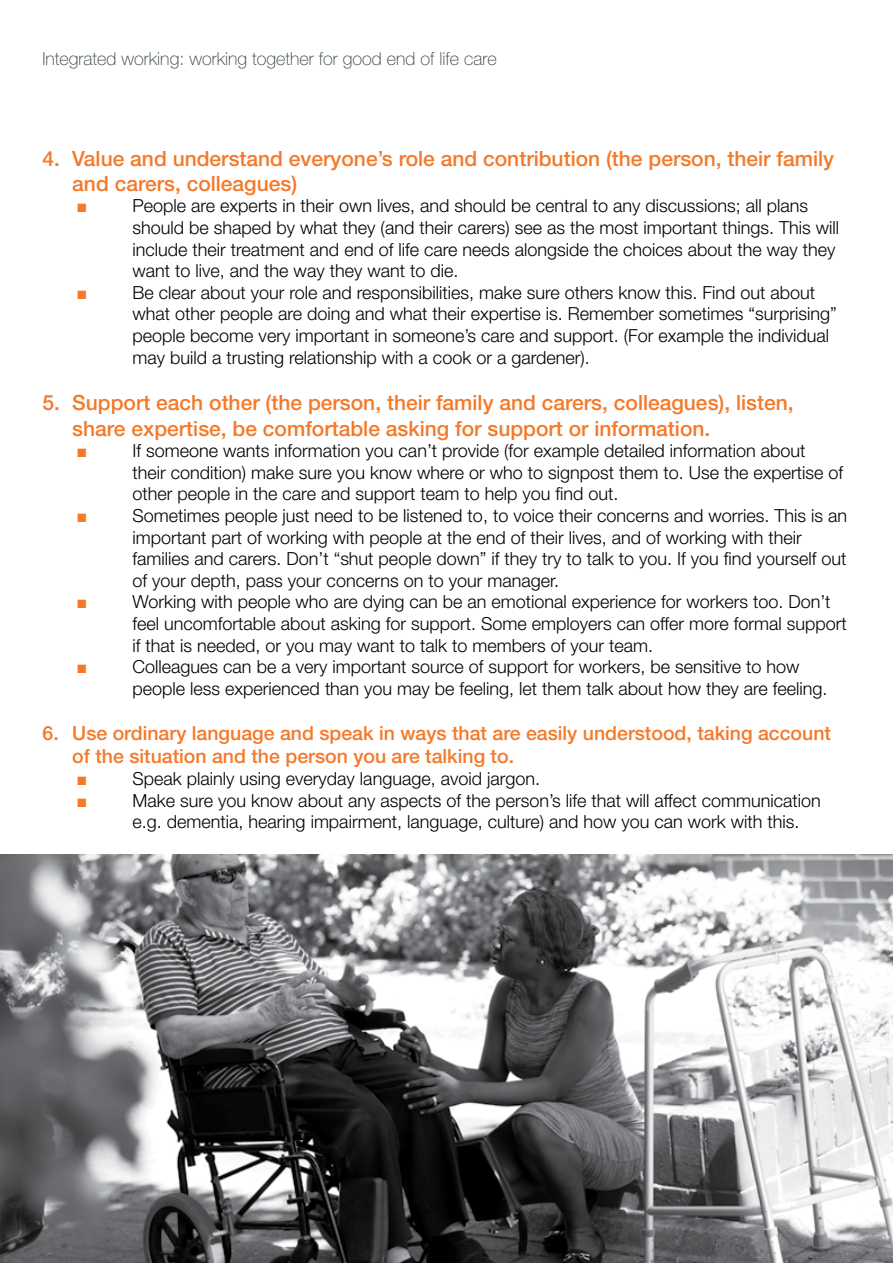
<style>
.page{position:relative;width:893px;height:1263px;background:#fff}
.page>*{position:absolute;margin:0;border:0;box-sizing:border-box;transform-origin:0 0}
.t1{font:500 21px/25.2px "Helvetica Neue LT Std";color:#f47929}
.t2{font:500 19.5px/23.4px "Helvetica Neue LT Std";color:#f47929}
.t3{font:300 18px/21.6px "Helvetica Neue LT Std";color:#000}
.t4{font:100 18px "Helvetica Neue LT Std";color:#2c3a3f}
.t5{font:18px "Arial";color:#f47929}
</style>
<div class="page">
<img style="left:0;top:855px;width:893px;height:408px">
<p class="t4" style="left:43px;top:49px;width:456px">Integrated working: working together for good end of life care</p>
<p class="t1" style="left:72px;top:145px;width:763px;text-indent:-30px">4. Value and understand everyone’s role and contribution (the person, their family and carers, colleagues)</p>
<p class="t5" style="left:77px;top:194px;width:12px">■</p>
<p class="t3" style="left:133px;top:195px;width:708px">People are experts in their own lives, and should be central to any discussions; all plans should be shaped by what they (and their carers) see as the most important things. This will include their treatment and end of life care needs alongside the choices about the way they want to live, and the way they want to die.</p>
<p class="t5" style="left:77px;top:281px;width:12px">■</p>
<p class="t3" style="left:133px;top:281px;width:706px">Be clear about your role and responsibilities, make sure others know this. Find out about what other people are doing and what their expertise is. Remember sometimes “surprising” people become very important in someone’s care and support. (For example the individual may build a trusting relationship with a cook or a gardener).</p>
<p class="t1" style="left:72px;top:390px;width:723px;text-indent:-30px">5. Support each other (the person, their family and carers, colleagues), listen, share expertise, be comfortable asking for support or information.</p>
<p class="t5" style="left:77px;top:439px;width:12px">■</p>
<p class="t3" style="left:133px;top:440px;width:712px">If someone wants information you can’t provide (for example detailed information about their condition) make sure you know where or who to signpost them to. Use the expertise of other people in the care and support team to help you find out.</p>
<p class="t5" style="left:77px;top:504px;width:12px">■</p>
<p class="t3" style="left:133px;top:504px;width:716px">Sometimes people just need to be listened to, to voice their concerns and worries. This is an important part of working with people at the end of their lives, and of working with their families and carers. Don’t “shut people down” if they try to talk to you. If you find yourself out of your depth, pass your concerns on to your manager.</p>
<p class="t5" style="left:77px;top:590px;width:12px">■</p>
<p class="t3" style="left:133px;top:591px;width:716px">Working with people who are dying can be an emotional experience for workers too. Don’t feel uncomfortable about asking for support. Some employers can offer more formal support if that is needed, or you may want to talk to members of your team.</p>
<p class="t5" style="left:77px;top:655px;width:12px">■</p>
<p class="t3" style="left:133px;top:656px;width:696px">Colleagues can be a very important source of support for workers, be sensitive to how people less experienced than you may be feeling, let them talk about how they are feeling.</p>
<p class="t2" style="left:72px;top:721px;width:760px;text-indent:-30px">6. Use ordinary language and speak in ways that are easily understood, taking account of the situation and the person you are talking to.</p>
<p class="t5" style="left:77px;top:767px;width:12px">■</p>
<p class="t3" style="left:133px;top:767px;width:409px">Speak plainly using everyday language, avoid jargon.</p>
<p class="t5" style="left:77px;top:788px;width:12px">■</p>
<p class="t3" style="left:133px;top:789px;width:690px">Make sure you know about any aspects of the person’s life that will affect communication e.g. dementia, hearing impairment, language, culture) and how you can work with this.</p>
</div>
